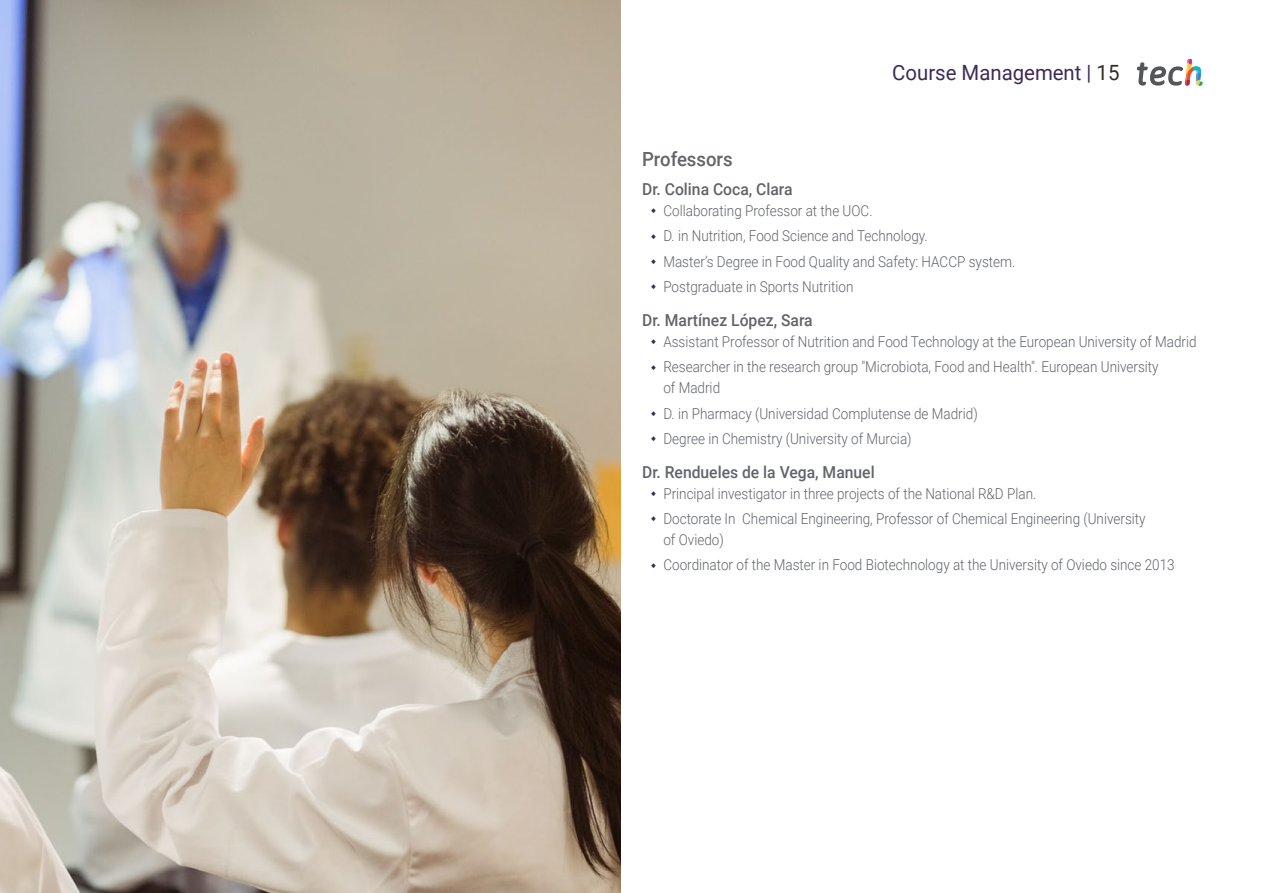
<style>
.page{position:relative;width:1263px;height:893px;background:#fff}
.page>*{position:absolute;margin:0;border:0;box-sizing:border-box;transform-origin:0 0}
.t1{font:21px "Roboto";color:#3d2b56}
.t2{font:500 19.5px "Roboto";color:#61646a;scale:.95 1}
.t3{font:500 16.5px "Roboto";color:#61646a;scale:.95 1}
.t4{font:300 15px/25.2px "Roboto";color:#61646a;scale:.9 1}
.s1{color:#312e20}
</style>
<div class="page">
<img style="left:0;top:0;width:621px;height:893px">
<svg style="left:1137px;top:59px;width:65px;height:27px"></svg>
<h1 class="t1" style="left:892px;top:57px;width:229px">Course Management | <span class="s1">15</span></h1>
<h2 class="t2" style="left:642px;top:145px;width:97px">Professors</h2>
<p class="t3" style="left:642px;top:178px;width:160px">Dr. Colina Coca, Clara</p>
<p class="t4" style="left:663px;top:198px;width:393px">Collaborating Professor at the UOC.<br>D. in Nutrition, Food Science and Technology.<br>Master’s Degree in Food Quality and Safety: HACCP system.<br>Postgraduate in Sports Nutrition</p>
<p class="t3" style="left:642px;top:309px;width:181px">Dr. Martínez López, Sara</p>
<p class="t4" style="left:663px;top:328px;width:594px">Assistant Professor of Nutrition and Food Technology at the European University of Madrid<br>Researcher in the research group "Microbiota, Food and Health". European University</p>
<p class="t4" style="left:663px;top:375px;width:351px">of Madrid<br>D. in Pharmacy (Universidad Complutense de Madrid)<br>Degree in Chemistry (University of Murcia)</p>
<p class="t3" style="left:642px;top:461px;width:246px">Dr. Rendueles de la Vega, Manuel</p>
<p class="t4" style="left:663px;top:480px;width:537px">Principal investigator in three projects of the National R&amp;D Plan.<br>Doctorate In Chemical Engineering, Professor of Chemical Engineering (University</p>
<p class="t4" style="left:663px;top:527px;width:570px">of Oviedo)<br>Coordinator of the Master in Food Biotechnology at the University of Oviedo since 2013</p>
</div>
